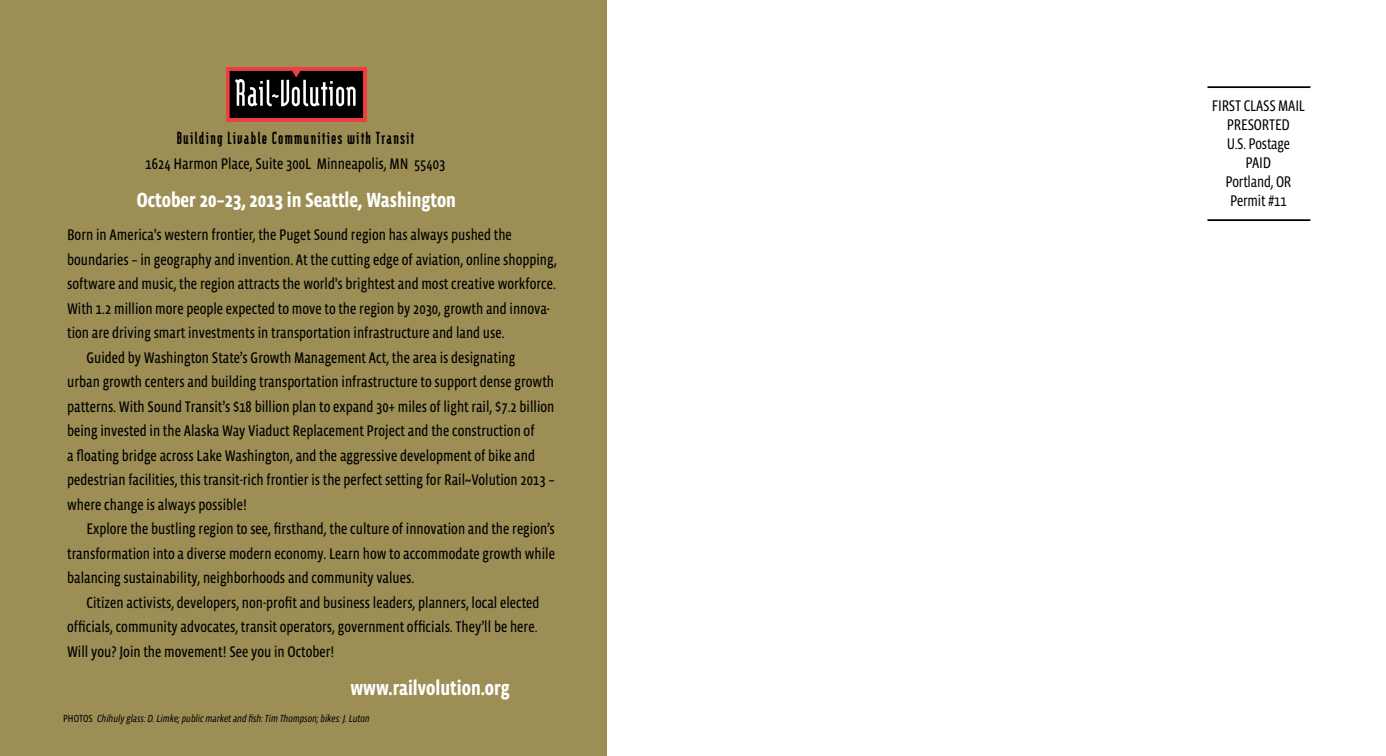
<style>
.page{position:relative;width:1386px;height:756px;background:#fff}
.page>*{position:absolute;margin:0;border:0;box-sizing:border-box;transform-origin:0 0}
.t1{font:700 21px "Vista Sans Nar";color:#fff}
.t2{font:900 21px "Modula";letter-spacing:.05em;color:#000}
.t3{font:15.75px "Vista Sans Nar";color:#000}
.t4{font:15.75px/18.9px "Vista Sans Nar";letter-spacing:-.01em;color:#000;text-align:center}
.t5{font:italic 10.5px "Vista Sans Nar";color:#000}
.t6{font:10.5px "Vista Sans Nar";color:#000}
</style>
<div class="page">
<div style="left:0;top:0;width:607px;height:756px;background:#9d8e55"></div>
<div style="left:226px;top:67px;width:141px;height:55px;background:linear-gradient(to right,#ef3e42,#ef3e42)"></div>
<svg style="left:230px;top:71px;width:133px;height:47px;background:#2f2e2e"></svg>
<hr style="left:1208px;top:86px;width:102px;height:2px;background:#000">
<hr style="left:1208px;top:219px;width:102px;height:2px;background:#000">
<h1 class="t2" style="left:177px;top:128px;width:239px">Building Livable Communities with Transit</h1>
<p class="t3" style="left:146px;top:156px;width:301px">1624 Harmon Place, Suite 300L Minneapolis, MN 55403</p>
<h1 class="t1" style="left:137px;top:190px;width:321px">October 20–23, 2013 in Seattle, Washington</h1>
<p class="t3" style="left:67px;top:228px;width:446px">Born in America's western frontier, the Puget Sound region has always pushed the</p>
<p class="t3" style="left:67px;top:252px;width:491px">boundaries – in geography and invention. At the cutting edge of aviation, online shopping,</p>
<p class="t3" style="left:67px;top:277px;width:490px">software and music, the region attracts the world's brightest and most creative workforce.</p>
<p class="t3" style="left:67px;top:301px;width:484px">With 1.2 million more people expected to move to the region by 2030, growth and innova-</p>
<p class="t3" style="left:67px;top:326px;width:439px">tion are driving smart investments in transportation infrastructure and land use.</p>
<p class="t3" style="left:86px;top:350px;width:430px">Guided by Washington State’s Growth Management Act, the area is designating</p>
<p class="t3" style="left:67px;top:375px;width:488px">urban growth centers and building transportation infrastructure to support dense growth</p>
<p class="t3" style="left:67px;top:399px;width:489px">patterns. With Sound Transit’s $18 billion plan to expand 30+ miles of light rail, $7.2 billion</p>
<p class="t3" style="left:67px;top:424px;width:469px">being invested in the Alaska Way Viaduct Replacement Project and the construction of</p>
<p class="t3" style="left:67px;top:448px;width:469px">a floating bridge across Lake Washington, and the aggressive development of bike and</p>
<p class="t3" style="left:67px;top:473px;width:489px">pedestrian facilities, this transit-rich frontier is the perfect setting for Rail~Volution 2013 –</p>
<p class="t3" style="left:67px;top:497px;width:181px">where change is always possible!</p>
<p class="t3" style="left:86px;top:522px;width:470px">Explore the bustling region to see, firsthand, the culture of innovation and the region’s</p>
<p class="t3" style="left:67px;top:546px;width:489px">transformation into a diverse modern economy. Learn how to accommodate growth while</p>
<p class="t3" style="left:67px;top:571px;width:349px">balancing sustainability, neighborhoods and community values.</p>
<p class="t3" style="left:86px;top:595px;width:455px">Citizen activists, developers, non-profit and business leaders, planners, local elected</p>
<p class="t3" style="left:67px;top:620px;width:472px">officials, community advocates, transit operators, government officials. They’ll be here.</p>
<p class="t3" style="left:67px;top:644px;width:269px">Will you? Join the movement! See you in October!</p>
<h1 class="t1" style="left:350px;top:679px;width:161px">www.railvolution.org</h1>
<p class="t6" style="left:63px;top:713px;width:17px">Photos</p>
<p class="t5" style="left:97px;top:713px;width:274px">Chihuly glass: D. Limke; public market and fish: Tim Thompson; bikes: J. Luton</p>
<p class="t4" style="left:1212px;top:97px;width:95px">FIRST CLASS MAIL<br>PRESORTED<br>U.S. Postage<br>PAID<br>Portland, OR<br>Permit #11</p>
</div>
